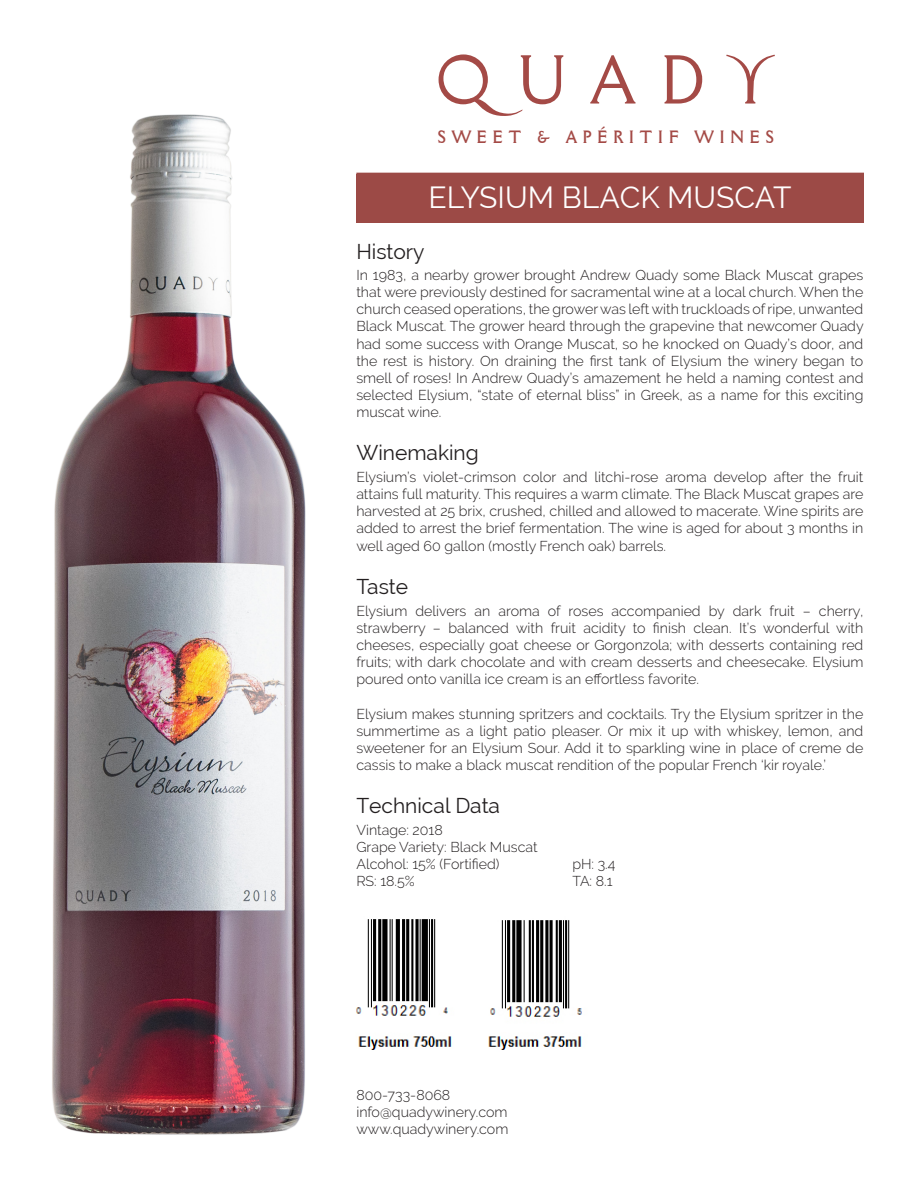
<style>
.page{position:relative;width:918px;height:1188px;background:#fff}
.page>*{position:absolute;margin:0;border:0;box-sizing:border-box;transform-origin:0 0}
.t1{font:30px "Raleway";color:#fff}
.t2{font:21px "Raleway";color:#231f20}
.t3{font:700 17.4px "Della Robbia BT";letter-spacing:.38em;color:#a44a46;scale:.91 1}
.t4{font:300 14.25px/17.1px "Raleway";color:#231f20;text-align:justify}
</style>
<div class="page">
<img style="left:52px;top:114px;width:254px;height:1021px">
<div style="left:356px;top:174px;width:508px;height:49px;background:#9c4a46"></div>
<svg style="left:590px;top:55px;width:46px;height:49px"></svg>
<svg style="left:665px;top:55px;width:37px;height:49px"></svg>
<svg style="left:726px;top:55px;width:49px;height:49px"></svg>
<svg style="left:439px;top:54px;width:124px;height:62px"></svg>
<hr style="left:356px;top:173px;width:508px;height:1px;background:#9c4a46">
<img style="left:356px;top:919px;width:96px;height:131px">
<img style="left:488px;top:920px;width:94px;height:130px">
<p class="t3" style="left:438px;top:126px;width:371px">SWEET &amp; APÉRITIF WINES</p>
<p class="t1" style="left:428px;top:180px;width:365px">ELYSIUM BLACK MUSCAT</p>
<p class="t2" style="left:356px;top:239px;width:70px">History</p>
<p class="t4" style="left:356px;top:267px;width:509px">In 1983, a nearby grower brought Andrew Quady some Black Muscat grapes that were previously destined for sacramental wine at a local church. When the church ceased operations, the grower was left with truckloads of ripe, unwanted Black Muscat. The grower heard through the grapevine that newcomer Quady had some success with Orange Muscat, so he knocked on Quady’s door, and the rest is history. On draining the first tank of Elysium the winery began to smell of roses! In Andrew Quady’s amazement he held a naming contest and selected Elysium, “state of eternal bliss” in Greek, as a name for this exciting muscat wine.</p>
<p class="t2" style="left:356px;top:441px;width:124px">Winemaking</p>
<p class="t4" style="left:356px;top:468px;width:509px">Elysium’s violet-crimson color and litchi-rose aroma develop after the fruit attains full maturity. This requires a warm climate. The Black Muscat grapes are harvested at 25 brix, crushed, chilled and allowed to macerate. Wine spirits are added to arrest the brief fermentation. The wine is aged for about 3 months in well aged 60 gallon (mostly French oak) barrels.</p>
<p class="t2" style="left:356px;top:575px;width:53px">Taste</p>
<p class="t4" style="left:356px;top:602px;width:509px">Elysium delivers an aroma of roses accompanied by dark fruit – cherry, strawberry – balanced with fruit acidity to finish clean. It’s wonderful with cheeses, especially goat cheese or Gorgonzola; with desserts containing red fruits; with dark chocolate and with cream desserts and cheesecake. Elysium poured onto vanilla ice cream is an effortless favorite.</p>
<p class="t4" style="left:356px;top:705px;width:509px">Elysium makes stunning spritzers and cocktails. Try the Elysium spritzer in the summertime as a light patio pleaser. Or mix it up with whiskey, lemon, and sweetener for an Elysium Sour. Add it to sparkling wine in place of creme de cassis to make a black muscat rendition of the popular French ‘kir royale.’</p>
<p class="t2" style="left:356px;top:793px;width:145px">Technical Data</p>
<p class="t4" style="left:356px;top:821px;width:88px">Vintage: 2018</p>
<p class="t4" style="left:356px;top:838px;width:183px">Grape Variety: Black Muscat</p>
<p class="t4" style="left:356px;top:855px;width:145px">Alcohol: 15% (Fortified)</p>
<p class="t4" style="left:572px;top:855px;width:44px">pH: 3.4</p>
<p class="t4" style="left:356px;top:872px;width:60px">RS: 18.5%</p>
<p class="t4" style="left:572px;top:872px;width:42px">TA: 8.1</p>
<p class="t4" style="left:356px;top:1086px;width:95px">800-733-8068</p>
<p class="t4" style="left:356px;top:1104px;width:153px">info@quadywinery.com</p>
<p class="t4" style="left:356px;top:1121px;width:154px">www.quadywinery.com</p>
</div>
